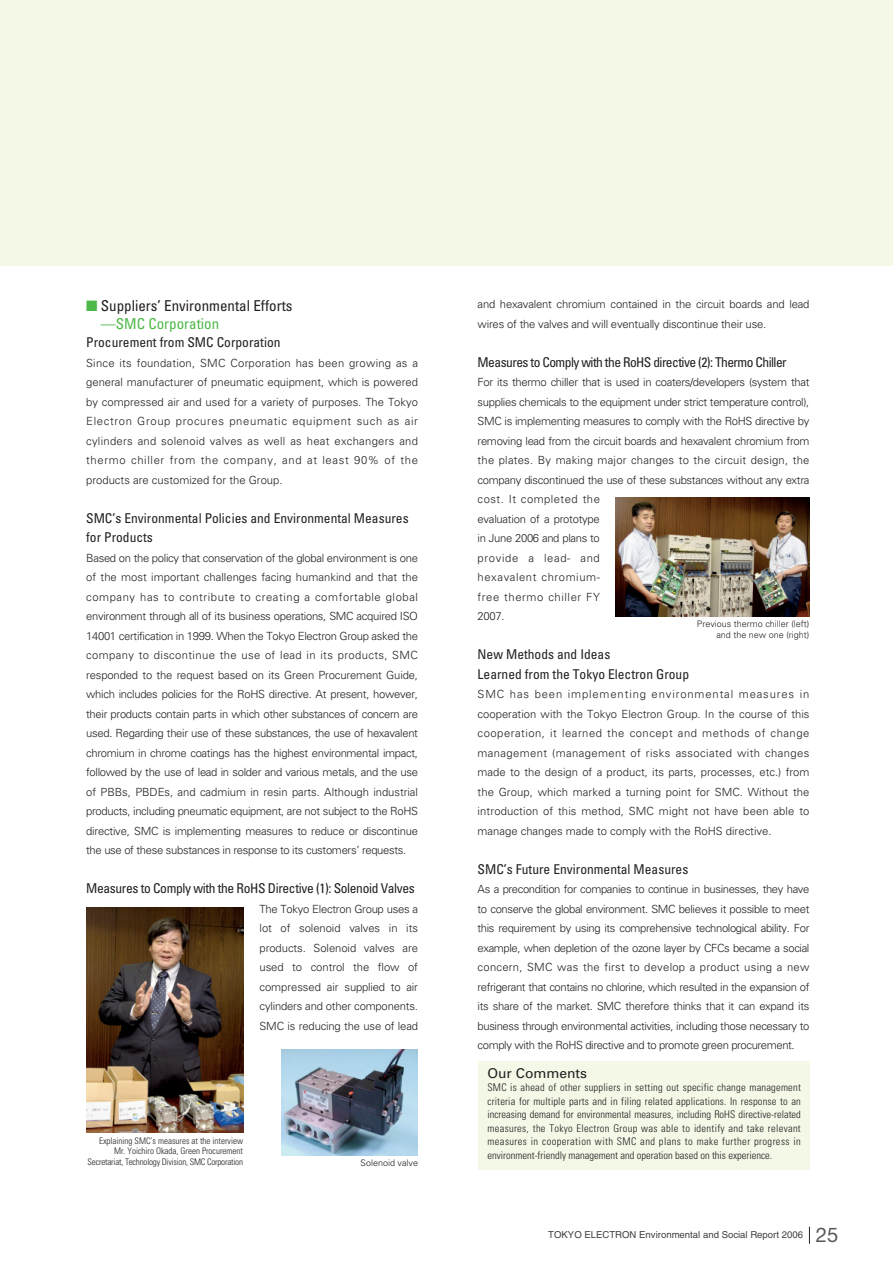
<style>
.page{position:relative;width:893px;height:1263px;background:#fff}
.page>*{position:absolute;margin:0;border:0;box-sizing:border-box;transform-origin:0 0}
.t1{font:condensed 15px/18px "Univers";color:#231f20}
.t2{font:condensed 13.5px/19.5px "Univers";color:#231f20}
.t3{font:condensed 13.5px "Univers";letter-spacing:-.025em;color:#231f20}
.t4{font:condensed 13.5px "Univers";letter-spacing:-.04em;color:#231f20}
.t5{font:13.5px "Univers";color:#231f20}
.t6{font:300 11.25px/19.5px "Univers";letter-spacing:-.03em;color:#231f20;text-align:justify}
.t7{font:300 condensed 10.5px/13.5px "Univers";color:#231f20;text-align:justify}
.t8{font:9.6px "Helvetica";color:#404041}
.t9{font:300 condensed 9px/10.5px "Univers";color:#231f20;text-align:right}
.t10{font:300 9px/11.7px "Univers";color:#231f20;text-align:right}
.s1{color:#4eb848}
.s2{font-family:"Helvetica Neue";font-size:20.25px;color:#58595b}
</style>
<div class="page">
<div style="left:0;top:0;width:892px;height:266px;background:#f3f8e7"></div>
<img style="left:616px;top:498px;width:193px;height:118px">
<div style="left:477px;top:1061px;width:332px;height:109px;background:#f3f8e7"></div>
<img style="left:86px;top:907px;width:157px;height:226px">
<img style="left:282px;top:1049px;width:136px;height:107px">
<svg style="left:809px;top:1227px;width:1px;height:17px"></svg>
<h1 class="t1" style="left:101px;top:298px;width:193px;text-indent:-15px"><span class="s1">■</span> Suppliers’ Environmental Efforts <span class="s1">—SMC Corporation</span></h1>
<p class="t2" style="left:86px;top:334px;width:196px">Procurement from SMC Corporation</p>
<p class="t6" style="left:86px;top:354px;width:333px">Since its foundation, SMC Corporation has been growing as a general manufacturer of pneumatic equipment, which is powered by compressed air and used for a variety of purposes. The Tokyo Electron Group procures pneumatic equipment such as air cylinders and solenoid valves as well as heat exchangers and thermo chiller from the company, and at least 90% of the products are customized for the Group.</p>
<p class="t2" style="left:86px;top:509px;width:324px">SMC’s Environmental Policies and Environmental Measures for Products</p>
<p class="t6" style="left:86px;top:549px;width:333px">Based on the policy that conservation of the global environment is one of the most important challenges facing humankind and that the company has to contribute to creating a comfortable global environment through all of its business operations, SMC acquired ISO 14001 certification in 1999. When the Tokyo Electron Group asked the company to discontinue the use of lead in its products, SMC responded to the request based on its Green Procurement Guide, which includes policies for the RoHS directive. At present, however, their products contain parts in which other substances of concern are used. Regarding their use of these substances, the use of hexavalent chromium in chrome coatings has the highest environmental impact, followed by the use of lead in solder and various metals, and the use of PBBs, PBDEs, and cadmium in resin parts. Although industrial products, including pneumatic equipment, are not subject to the RoHS directive, SMC is implementing measures to reduce or discontinue the use of these substances in response to its customers’ requests.</p>
<p class="t3" style="left:86px;top:883px;width:330px">Measures to Comply with the RoHS Directive (1): Solenoid Valves</p>
<p class="t6" style="left:259px;top:900px;width:160px">The Tokyo Electron Group uses a lot of solenoid valves in its products. Solenoid valves are used to control the flow of compressed air supplied to air cylinders and other components.<br>SMC is reducing the use of lead</p>
<p class="t9" style="left:88px;top:1136px;width:157px">Explaining SMC’s measures at the interview<br>Mr. Yoichiro Okada, Green Procurement<br>Secretariat, Technology Division, SMC Corporation</p>
<p class="t10" style="left:360px;top:1158px;width:59px">Solenoid valve</p>
<p class="t6" style="left:477px;top:295px;width:333px">and hexavalent chromium contained in the circuit boards and lead wires of the valves and will eventually discontinue their use.</p>
<p class="t4" style="left:477px;top:357px;width:310px">Measures to Comply with the RoHS directive (2): Thermo Chiller</p>
<p class="t6" style="left:477px;top:373px;width:333px;text-align:left">For its thermo chiller that is used in coaters/developers (system that supplies chemicals to the equipment under strict temperature control), SMC is implementing measures to comply with the RoHS directive by removing lead from the circuit boards and hexavalent chromium from the plates. By making major changes to the circuit design, the company discontinued the use of these substances without any extra cost. It completed the<br>evaluation of a prototype<br>in June 2006 and plans to<br>provide a lead- and<br>hexavalent chromium-<br>free thermo chiller FY<br>2007.</p>
<p class="t2" style="left:477px;top:646px;width:213px">New Methods and Ideas<br>Learned from the Tokyo Electron Group</p>
<p class="t6" style="left:477px;top:685px;width:333px">SMC has been implementing environmental measures in cooperation with the Tokyo Electron Group. In the course of this cooperation, it learned the concept and methods of change management (management of risks associated with changes made to the design of a product, its parts, processes, etc.) from the Group, which marked a turning point for SMC. Without the introduction of this method, SMC might not have been able to manage changes made to comply with the RoHS directive.</p>
<p class="t2" style="left:477px;top:860px;width:212px">SMC’s Future Environmental Measures</p>
<p class="t6" style="left:477px;top:880px;width:333px">As a precondition for companies to continue in businesses, they have to conserve the global environment. SMC believes it possible to meet this requirement by using its comprehensive technological ability. For example, when depletion of the ozone layer by CFCs became a social concern, SMC was the first to develop a product using a new refrigerant that contains no chlorine, which resulted in the expansion of its share of the market. SMC therefore thinks that it can expand its business through environmental activities, including those necessary to comply with the RoHS directive and to promote green procurement.</p>
<p class="t10" style="left:697px;top:619px;width:114px">Previous thermo chiller (left) and the new one (right)</p>
<p class="t5" style="left:487px;top:1068px;width:101px">Our Comments</p>
<p class="t7" style="left:487px;top:1082px;width:315px">SMC is ahead of other suppliers in setting out specific change management criteria for multiple parts and in filing related applications. In response to an increasing demand for environmental measures, including RoHS directive-related measures, the Tokyo Electron Group was able to identify and take relevant measures in cooperation with SMC and plans to make further progress in environment-friendly management and operation based on this experience.</p>
<p class="t8" style="left:548px;top:1231px;width:291px">TOKYO ELECTRON Environmental and Social Report 2006 <span class="s2">25</span></p>
</div>
